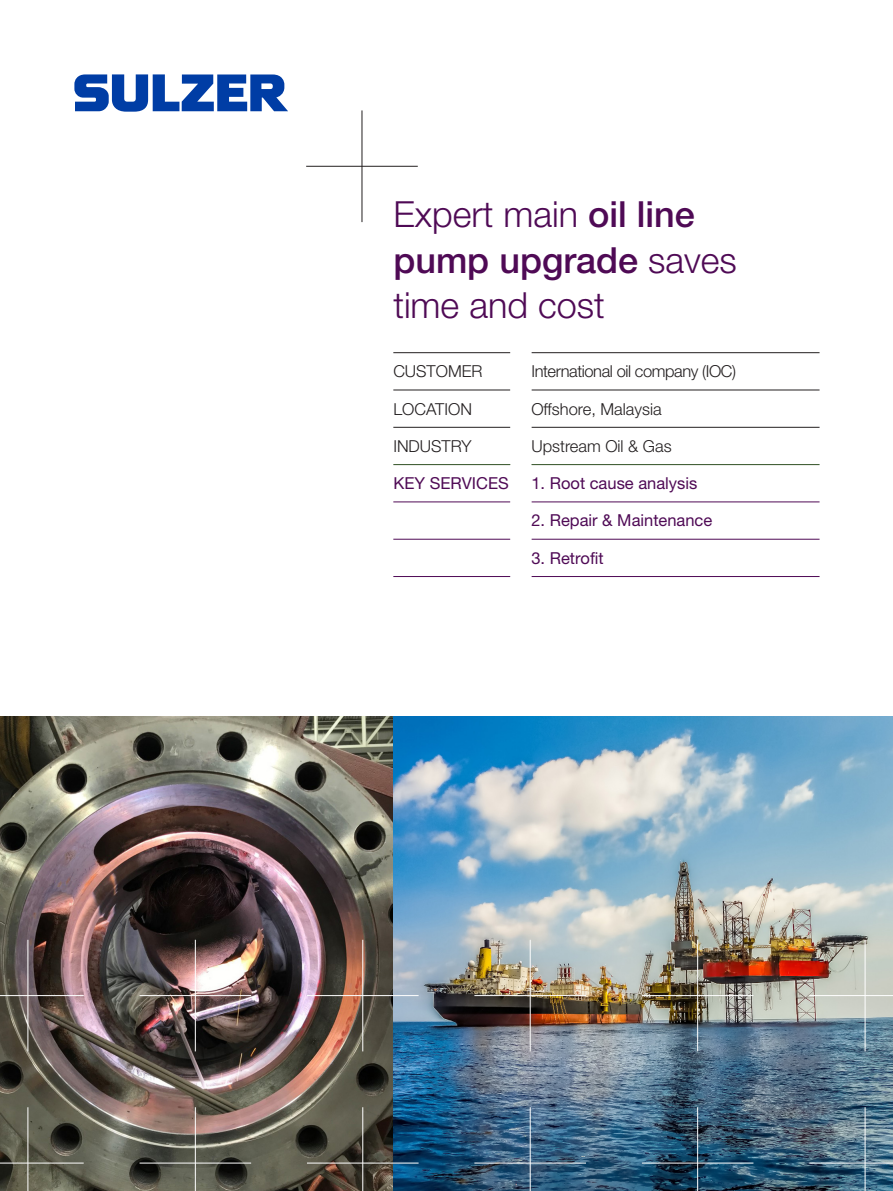
<style>
.page{position:relative;width:893px;height:1191px;background:#fff}
.page>*{position:absolute;margin:0;border:0;box-sizing:border-box;transform-origin:0 0}
.Cover_title_24_pt{font:300 36px/45px "Helvetica Neue LT Pro";color:#4f0a55}
.Body_text_8_5_pt{font:16.5px "Helvetica Neue LT Pro";color:#4f0a55}
.Body_text_8_5_pt-2{font:300 16.5px "Helvetica Neue LT Pro";color:#231f20}
.Product_subtitle_tab{font:300 16.5px "Helvetica Neue LT Pro";letter-spacing:-.025em;color:#231f20}
.s1{font-weight:500}
</style>
<div class="page">
<hr style="left:393px;top:352px;width:117px;height:1px;background:#231f20">
<hr style="left:531px;top:352px;width:288px;height:1px;background:#231f20">
<hr style="left:393px;top:389px;width:117px;height:1px;background:#231f20">
<hr style="left:531px;top:389px;width:288px;height:1px;background:#231f20">
<hr style="left:393px;top:427px;width:117px;height:1px;background:#231f20">
<hr style="left:531px;top:427px;width:288px;height:1px;background:#231f20">
<hr style="left:393px;top:464px;width:117px;height:1px;background:#2f5023">
<hr style="left:531px;top:464px;width:288px;height:1px;background:#2f5023">
<hr style="left:393px;top:501px;width:117px;height:1px;background:#4f0a55">
<hr style="left:531px;top:501px;width:288px;height:1px;background:#4f0a55">
<hr style="left:393px;top:539px;width:117px;height:1px;background:#4f0a55">
<hr style="left:531px;top:539px;width:288px;height:1px;background:#4f0a55">
<hr style="left:393px;top:576px;width:117px;height:1px;background:#4f0a55">
<hr style="left:531px;top:576px;width:288px;height:1px;background:#4f0a55">
<img style="left:0;top:716px;width:893px;height:475px">
<hr style="left:306px;top:166px;width:112px;height:1px;background:#231f20">
<hr style="left:362px;top:110px;width:1px;height:112px;background:#231f20">
<hr style="left:0;top:1162px;width:84px;height:1px;background:#fff">
<hr style="left:28px;top:1107px;width:1px;height:84px;background:#fff">
<hr style="left:0;top:995px;width:84px;height:1px;background:#fff">
<hr style="left:28px;top:939px;width:1px;height:112px;background:#fff">
<hr style="left:140px;top:1162px;width:111px;height:1px;background:#fff">
<hr style="left:195px;top:1107px;width:1px;height:84px;background:#fff">
<hr style="left:140px;top:995px;width:111px;height:1px;background:#fff">
<hr style="left:195px;top:939px;width:1px;height:112px;background:#fff">
<hr style="left:307px;top:1162px;width:112px;height:1px;background:#fff">
<hr style="left:362px;top:1107px;width:1px;height:84px;background:#fff">
<hr style="left:307px;top:995px;width:112px;height:1px;background:#fff">
<hr style="left:362px;top:939px;width:1px;height:112px;background:#fff">
<hr style="left:474px;top:1162px;width:112px;height:1px;background:#fff">
<hr style="left:530px;top:1107px;width:1px;height:84px;background:#fff">
<hr style="left:474px;top:995px;width:112px;height:1px;background:#fff">
<hr style="left:530px;top:939px;width:1px;height:112px;background:#fff">
<hr style="left:642px;top:1162px;width:111px;height:1px;background:#fff">
<hr style="left:697px;top:1107px;width:1px;height:84px;background:#fff">
<hr style="left:642px;top:995px;width:111px;height:1px;background:#fff">
<hr style="left:697px;top:939px;width:1px;height:112px;background:#fff">
<hr style="left:809px;top:1162px;width:84px;height:1px;background:#fff">
<hr style="left:865px;top:1107px;width:1px;height:84px;background:#fff">
<hr style="left:809px;top:995px;width:84px;height:1px;background:#fff">
<hr style="left:865px;top:939px;width:1px;height:112px;background:#fff">
<svg style="left:74px;top:74px;width:214px;height:38px"></svg>
<p class="Cover_title_24_pt" style="left:393px;top:191px;width:345px">Expert main <span class="s1">oil line pump upgrade</span> saves time and cost</p>
<p class="Body_text_8_5_pt-2" style="left:393px;top:361px;width:91px">CUSTOMER</p>
<p class="Product_subtitle_tab" style="left:531px;top:361px;width:206px">International oil company (IOC)</p>
<p class="Body_text_8_5_pt-2" style="left:393px;top:398px;width:80px">LOCATION</p>
<p class="Body_text_8_5_pt-2" style="left:531px;top:398px;width:132px">Offshore, Malaysia</p>
<p class="Body_text_8_5_pt-2" style="left:393px;top:436px;width:80px">INDUSTRY</p>
<p class="Body_text_8_5_pt-2" style="left:531px;top:436px;width:142px">Upstream Oil &amp; Gas</p>
<p class="Body_text_8_5_pt" style="left:393px;top:473px;width:117px">KEY SERVICES</p>
<p class="Body_text_8_5_pt" style="left:531px;top:473px;width:167px">1. Root cause analysis</p>
<p class="Body_text_8_5_pt" style="left:531px;top:511px;width:182px">2. Repair &amp; Maintenance</p>
<p class="Body_text_8_5_pt" style="left:531px;top:548px;width:74px">3. Retrofit</p>
</div>
